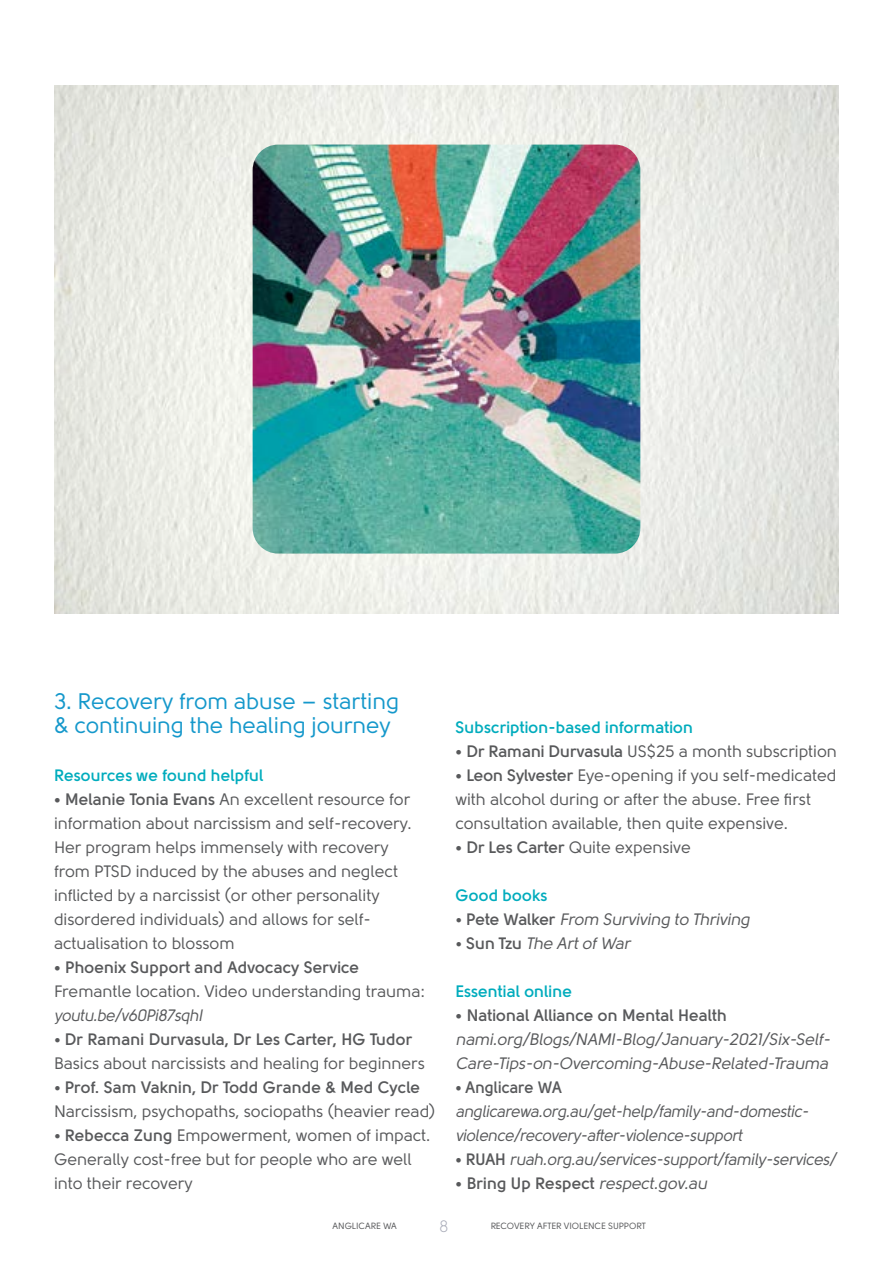
<style>
.page{position:relative;width:893px;height:1263px;background:#fff}
.page>*{position:absolute;margin:0;border:0;box-sizing:border-box;transform-origin:0 0}
.t1{font:22.5px/24px "Solomon";color:#1598cb}
.t2{font:16.5px/24px "Solomon";color:#58595b}
.t3{font:italic 16.5px/24px "Solomon";color:#58595b}
.t4{font:italic 16.5px/24px "Solomon";color:#58595b;scale:.95 1}
.t5{font:700 16.5px "Solomon";color:#58595b}
.t6{font:700 16.5px "Solomon";color:#00acbd}
.t7{font:700 16.5px "Solomon";color:#58595b;scale:.95 1}
.t8{font:16.5px "Solomon";color:#a8abb8}
.t9{font:9px "Solomon";color:#58595b}
.s1{font-weight:700}
.s2{font-style:normal}
.s3{font-weight:700;font-style:normal}
.s4{font-weight:400;font-style:italic}
</style>
<div class="page">
<img style="left:54px;top:85px;width:785px;height:528px">
<img style="left:253px;top:145px;width:387px;height:409px">
<h1 class="t1" style="left:54px;top:689px;width:347px">3. Recovery from abuse – starting &amp; continuing the healing journey</h1>
<p class="t6" style="left:54px;top:766px;width:211px">Resources we found helpful</p>
<p class="t2" style="left:54px;top:787px;width:359px"><span class="s1">• Melanie Tonia Evans</span> An excellent resource for information about narcissism and self-recovery.<br>Her program helps immensely with recovery from PTSD induced by the abuses and neglect inflicted by a narcissist (or other personality disordered individuals) and allows for self&shy;actualisation to blossom</p>
<p class="t5" style="left:54px;top:958px;width:307px">• Phoenix Support and Advocacy Service</p>
<p class="t2" style="left:54px;top:980px;width:373px">Fremantle location. Video understanding trauma:</p>
<p class="t4" style="left:54px;top:1003px;width:161px">youtu.be/v60Pi87sqhI</p>
<p class="t2" style="left:54px;top:1027px;width:372px">• <span class="s1">Dr Ramani Durvasula, Dr Les Carter, HG Tudor<br></span>Basics about narcissists and healing for beginners</p>
<p class="t2" style="left:54px;top:1075px;width:383px">• <span class="s1">Prof. Sam Vaknin, Dr Todd Grande &amp; Med Cycle<br></span>Narcissism, psychopaths, sociopaths (heavier read)</p>
<p class="t2" style="left:54px;top:1124px;width:378px">• <span class="s1">Rebecca Zung</span> Empowerment, women of impact.<br>Generally cost-free but for people who are well into their recovery</p>
<p class="t6" style="left:455px;top:718px;width:239px">Subscription-based information</p>
<p class="t2" style="left:455px;top:739px;width:383px"><span class="s1">• Dr Ramani Durvasula</span> US$25 a month subscription</p>
<p class="t2" style="left:455px;top:763px;width:382px"><span class="s1">• Leon Sylvester</span> Eye-opening if you self-medicated with alcohol during or after the abuse. Free first consultation available, then quite expensive.</p>
<p class="t2" style="left:455px;top:836px;width:237px"><span class="s1">• Dr Les Carter</span> Quite expensive</p>
<p class="t6" style="left:455px;top:886px;width:94px">Good books</p>
<p class="t3" style="left:455px;top:907px;width:299px"><span class="s2">•</span> <span class="s3">P e t e Wa l k e r</span> From Surviving to Thriving</p>
<p class="t3" style="left:455px;top:931px;width:179px"><span class="s2">•</span> <span class="s3">S u n Tz u</span> The ArtofWa r</p>
<p class="t6" style="left:455px;top:982px;width:118px">Essential online</p>
<p class="t5" style="left:455px;top:1006px;width:273px">• National Alliance on Mental Health</p>
<p class="t3" style="left:455px;top:1027px;width:379px">na mi.org/Blogs/NAMI-Blog/Ja nua ry -2021/Six-Self-<br>Ca re-Tips-on-Overcoming-Abuse-Related-Tra uma</p>
<p class="t7" style="left:455px;top:1078px;width:114px">• Anglicare WA</p>
<p class="t4" style="left:455px;top:1099px;width:376px">a nglica rewa .org.a u/get-help/fa mily -a nd-domestic&shy;violence/recovery -after-violence-support</p>
<p class="t3" style="left:455px;top:1147px;width:385px"><span class="s3">• R U A H</span> rua h.org.a u/services-support/fa mily -services/</p>
<p class="t5" style="left:455px;top:1174px;width:256px">• Bring Up Respect <span class="s4">respect.gov.au</span></p>
<p class="t9" style="left:333px;top:1221px;width:66px">ANGLICARE WA</p>
<p class="t8" style="left:439px;top:1217px;width:11px">8</p>
<p class="t9" style="left:491px;top:1221px;width:157px">RECOVERY AFTER VIOLENCE SUPPORT</p>
</div>
